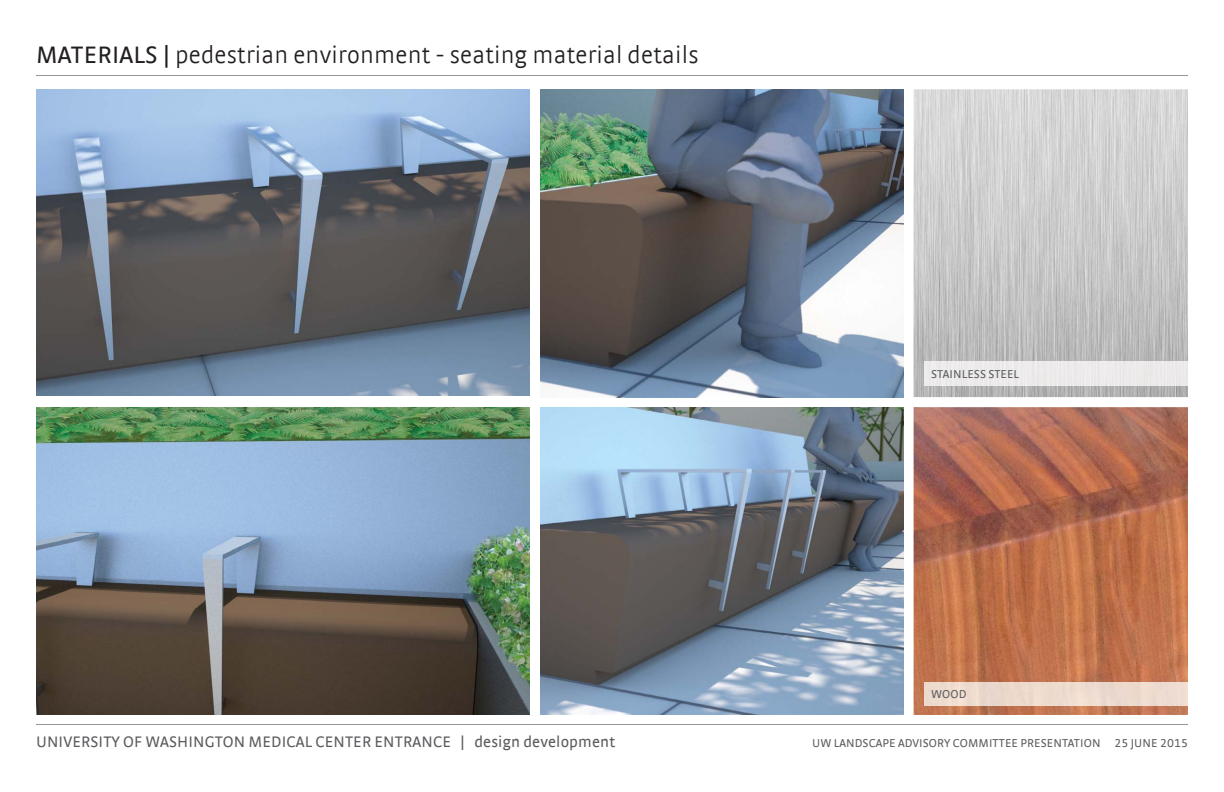
<style>
.page{position:relative;width:1224px;height:792px;background:#fff}
.page>*{position:absolute;margin:0;border:0;box-sizing:border-box;transform-origin:0 0}
.t1{font:300 25px "Strada";letter-spacing:.01em;color:#231f20}
.t2{font:16px "Strada TF";letter-spacing:.01em;color:#5c5d60}
.t3{font:12px "Strada TF";letter-spacing:.01em;color:#5c5d60}
.s1{font-weight:400}
</style>
<div class="page">
<hr style="left:36px;top:724px;width:1152px;height:1px;background:#939598">
<hr style="left:36px;top:75px;width:1152px;height:1px;background:#939598">
<img style="left:36px;top:89px;width:493px;height:307px">
<img style="left:36px;top:407px;width:493px;height:307px">
<img style="left:540px;top:89px;width:363px;height:308px">
<img style="left:540px;top:407px;width:363px;height:307px">
<img style="left:914px;top:89px;width:274px;height:308px">
<img style="left:914px;top:407px;width:274px;height:308px">
<div style="left:924px;top:362px;width:264px;height:23px;background:#ecebea"></div>
<div style="left:924px;top:682px;width:264px;height:24px;background:#eddbce"></div>
<h1 class="t1" style="left:36px;top:40px;width:664px"><span class="s1">MATERIALS |</span> pedestrian environment - seating material details</h1>
<p class="t3" style="left:931px;top:367px;width:89px">STAINLESS STEEL</p>
<p class="t3" style="left:931px;top:687px;width:37px">WOOD</p>
<h2 class="t2" style="left:36px;top:732px;width:581px">UNIVERSITY OF WASHINGTON MEDICAL CENTER ENTRANCE | design development</h2>
<p class="t3" style="left:812px;top:736px;width:377px">UW LANDSCAPE ADVISORY COMMITTEE PRESENTATION 25 JUNE 2015</p>
</div>
